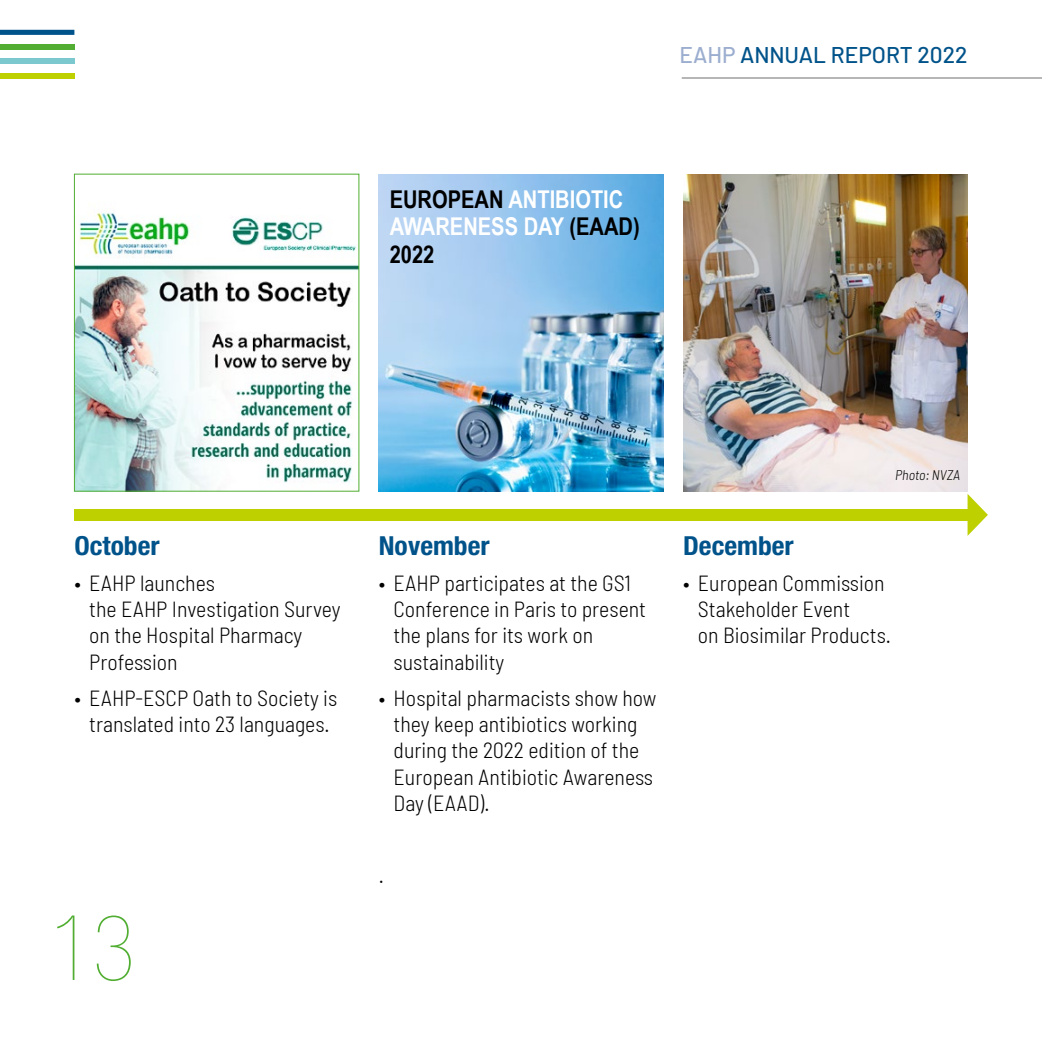
<style>
.page{position:relative;width:1042px;height:1042px;background:#fff}
.page>*{position:absolute;margin:0;border:0;box-sizing:border-box;transform-origin:0 0}
.t1{font:200 condensed 91px "Helvetica Neue LT Std";color:#52ae32;scale:.96 1}
.t2{font:700 condensed 26.25px "Helvetica Neue LT Std";color:#00538a;scale:1.05 1}
.t3{font:700 24.5px/27.5px "Arial Narrow";color:#fff}
.t4{font:500 22.75px "Barlow";color:#00538a}
.t5{font:300 semi-condensed 21.88px/26.2px "Barlow";color:#000}
.t6{font:italic 300 semi-condensed 14px "Barlow";color:#000}
.s1{color:#9caecf}
.s2{color:#000}
</style>
<div class="page">
<hr style="left:682px;top:78px;width:360px;height:1px;background:#706f6f">
<div style="left:0;top:73px;width:74px;height:5px;background:#bed000"></div>
<div style="left:0;top:59px;width:74px;height:5px;background:#7bc9cf"></div>
<div style="left:0;top:44px;width:74px;height:5px;background:#52ae32"></div>
<svg style="left:0;top:30px;width:74px;height:5px"></svg>
<img style="left:76px;top:212px;width:281px;height:278px">
<div style="left:74px;top:174px;width:285px;height:318px;border:1px solid #52ae32"></div>
<img style="left:379px;top:174px;width:284px;height:317px">
<img style="left:683px;top:174px;width:284px;height:317px">
<div style="left:74px;top:509px;width:893px;height:11px;background:#bed000"></div>
<svg style="left:967px;top:494px;width:21px;height:42px"></svg>
<p class="t4" style="left:679px;top:40px;width:290px"><span class="s1">EAHP</span> ANNUAL REPORT 2022</p>
<p class="t3" style="left:390px;top:184px;width:252px"><span class="s2">EUROPEAN</span> ANTIBIOTIC<br>AWARENESS DAY <span class="s2">(EAAD)<br>2022</span></p>
<p class="t2" style="left:74px;top:529px;width:83px">October</p>
<p class="t5" style="left:89px;top:569px;width:253px;text-indent:-15px">• EAHP launches<br>the EAHP Investigation Survey on the Hospital Pharmacy<br>Profession</p>
<p class="t5" style="left:74px;top:684px;width:264px;text-align:center">• EAHP-ESCP Oath to Society is translated into 23 languages.</p>
<h1 class="t1" style="left:51px;top:898px;width:89px">13</h1>
<p class="t2" style="left:379px;top:529px;width:107px">November</p>
<p class="t5" style="left:394px;top:569px;width:254px;text-indent:-15px">• EAHP participates at the GS1<br>Conference in Paris to present the plans for its work on sustainability</p>
<p class="t5" style="left:394px;top:684px;width:264px;text-indent:-15px">• Hospital pharmacists show how they keep antibiotics working during the 2022 edition of the<br>European Antibiotic Awareness<br>Day (EAAD).</p>
<p class="t5" style="left:379px;top:861px;width:7px">.</p>
<p class="t6" style="left:895px;top:466px;width:66px">Photo: NVZA</p>
<p class="t2" style="left:683px;top:529px;width:107px">December</p>
<p class="t5" style="left:698px;top:569px;width:195px;text-indent:-15px">• European Commission<br>Stakeholder Event<br>on Biosimilar Products.</p>
</div>
